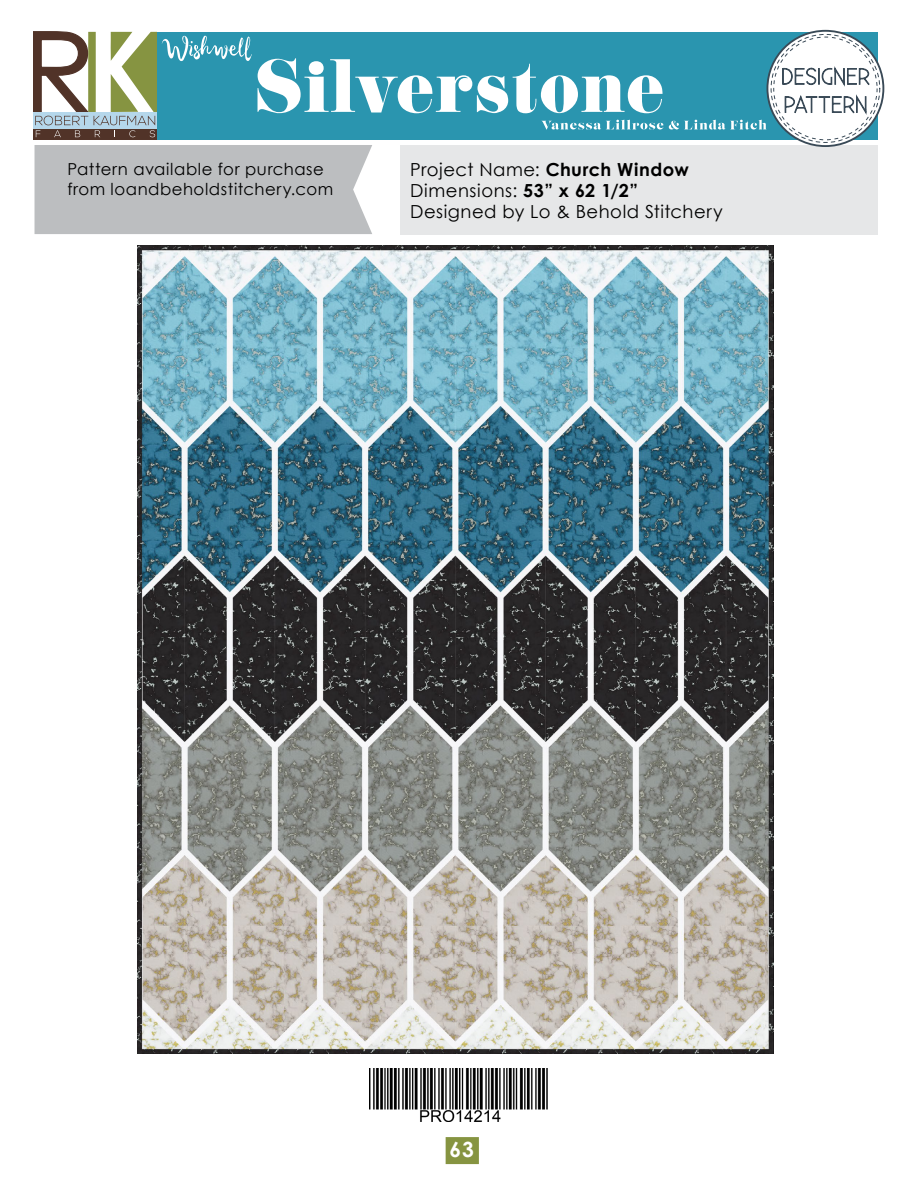
<style>
.page{position:relative;width:918px;height:1188px;background:#fff}
.page>*{position:absolute;margin:0;border:0;box-sizing:border-box;transform-origin:0 0}
.t1{font:700 21px "Century Gothic";color:#fff}
.t2{font:18px/21px "Century Gothic";letter-spacing:.03em;color:#000}
.t3{font:16.5px/19.8px "Century Gothic";letter-spacing:.03em;color:#000}
.s1{font-weight:700}
</style>
<div class="page">
<div style="left:446px;top:1137px;width:33px;height:27px;background:#869441"></div>
<img style="left:369px;top:1068px;width:179px;height:54px">
<img style="left:137px;top:245px;width:637px;height:809px">
<div style="left:35px;top:145px;width:337px;height:89px;background:#bcbec0"></div>
<div style="left:400px;top:145px;width:478px;height:89px;background:#e6e7e8"></div>
<div style="left:153px;top:32px;width:725px;height:107px;background:#2a95af"></div>
<svg style="left:767px;top:31px;width:116px;height:115px"></svg>
<div style="left:767px;top:30px;width:117px;height:117px;border:2px solid #3a4a57;border-radius:50%"></div>
<svg style="left:771px;top:34px;width:109px;height:108px"></svg>
<div style="left:774px;top:37px;width:103px;height:103px;background:#fff;border-radius:50%"></div>
<svg style="left:782px;top:66px;width:88px;height:51px"></svg>
<svg style="left:34px;top:32px;width:218px;height:107px"></svg>
<svg style="left:258px;top:58px;width:405px;height:55px"></svg>
<svg style="left:541px;top:120px;width:226px;height:10px"></svg>
<p class="t3" style="left:67px;top:159px;width:267px">Pattern available for purchase from loandbeholdstitchery.com</p>
<p class="t2" style="left:410px;top:159px;width:314px">Project Name: <span class="s1">Church Window<br></span>Dimensions: <span class="s1">53” x 62 1/2”<br></span>Designed by Lo &amp; Behold Stitchery</p>
<p class="t1" style="left:449px;top:1134px;width:26px">63</p>
</div>
